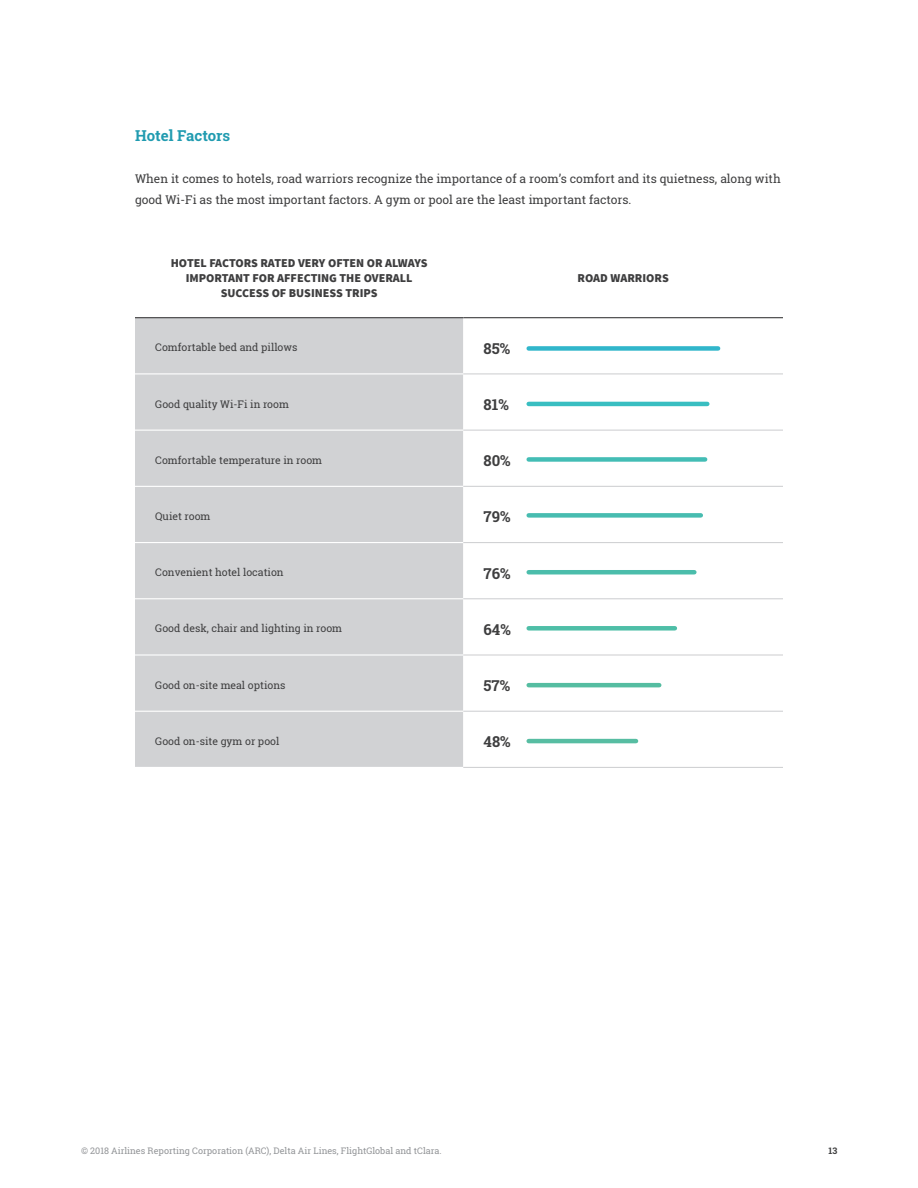
<style>
.page{position:relative;width:918px;height:1188px;background:#fff}
.page>*{position:absolute;margin:0;border:0;box-sizing:border-box;transform-origin:0 0}
.t1{font:700 15px "Roboto Slab";color:#3e3e3f}
.t2{font:700 15px "Roboto Slab";color:#209bb0}
.t3{font:12px/21px "Roboto Slab";color:#3e3e3f}
.t4{font:900 12px/15px "Source Sans Pro";color:#3e3e3f;text-align:center}
.t5{font:10.5px "Roboto Slab";color:#3e3e3f}
.t6{font:9px "Roboto Slab";color:#939598}
.t7{font:700 9px "Roboto Slab";color:#3e3e3f}
</style>
<div class="page">
<div style="left:135px;top:318px;width:328px;height:449px;background:#d1d2d4"></div>
<svg style="left:463px;top:318px;width:320px;height:426px"></svg>
<hr style="left:135px;top:317px;width:328px;height:1px;background:#3e3e3f">
<hr style="left:463px;top:317px;width:320px;height:1px;background:#3e3e3f">
<hr style="left:135px;top:373px;width:328px;height:1px;background:#fff">
<hr style="left:135px;top:430px;width:328px;height:1px;background:#fff">
<hr style="left:135px;top:486px;width:328px;height:1px;background:#fff">
<hr style="left:135px;top:542px;width:328px;height:1px;background:#fff">
<hr style="left:135px;top:598px;width:328px;height:1px;background:#fff">
<hr style="left:135px;top:654px;width:328px;height:2px;background:#fff">
<hr style="left:135px;top:711px;width:328px;height:1px;background:#fff">
<hr style="left:463px;top:373px;width:320px;height:1px;background:#d1d2d4">
<hr style="left:463px;top:430px;width:320px;height:1px;background:#d1d2d4">
<hr style="left:463px;top:486px;width:320px;height:1px;background:#d1d2d4">
<hr style="left:463px;top:542px;width:320px;height:1px;background:#d1d2d4">
<hr style="left:463px;top:598px;width:320px;height:1px;background:#d1d2d4">
<hr style="left:463px;top:654px;width:320px;height:2px;background:#d1d2d4">
<hr style="left:463px;top:711px;width:320px;height:1px;background:#d1d2d4">
<hr style="left:463px;top:767px;width:320px;height:1px;background:#d1d2d4">
<div style="left:529px;top:346px;width:189px;height:5px;background:#31b6cb"></div>
<div style="left:529px;top:457px;width:176px;height:5px;background:#43bdb5"></div>
<div style="left:529px;top:513px;width:172px;height:5px;background:#47bcb0"></div>
<hr style="left:529px;top:570px;width:165px;height:4px;background:#4bbdab">
<div style="left:529px;top:626px;width:146px;height:5px;background:#4ebea7"></div>
<hr style="left:529px;top:683px;width:130px;height:4px;background:#55bda1">
<hr style="left:529px;top:739px;width:107px;height:4px;background:#57bda2">
<hr style="left:529px;top:402px;width:178px;height:4px;background:#39bec1">
<p class="t2" style="left:135px;top:125px;width:97px">Hotel Factors</p>
<p class="t3" style="left:135px;top:168px;width:647px">When it comes to hotels, road warriors recognize the importance of a room’s comfort and its quietness, along with good Wi-Fi as the most important factors. A gym or pool are the least important factors.</p>
<p class="t4" style="left:171px;top:256px;width:258px">HOTEL FACTORS RATED VERY OFTEN OR ALWAYS<br>IMPORTANT FOR AFFECTING THE OVERALL</p>
<p class="t4" style="left:221px;top:286px;width:158px">SUCCESS OF BUSINESS TRIPS</p>
<p class="t5" style="left:155px;top:340px;width:144px">Comfortable bed and pillows</p>
<p class="t1" style="left:484px;top:338px;width:28px">85%</p>
<p class="t5" style="left:155px;top:397px;width:135px">Good quality Wi-Fi in room</p>
<p class="t1" style="left:484px;top:394px;width:27px">81%</p>
<p class="t5" style="left:155px;top:453px;width:168px">Comfortable temperature in room</p>
<p class="t1" style="left:484px;top:450px;width:29px">80%</p>
<p class="t5" style="left:155px;top:509px;width:57px">Quiet room</p>
<p class="t1" style="left:484px;top:507px;width:28px">79%</p>
<p class="t5" style="left:155px;top:565px;width:130px">Convenient hotel location</p>
<p class="t1" style="left:484px;top:563px;width:28px">76%</p>
<p class="t5" style="left:155px;top:621px;width:188px">Good desk, chair and lighting in room</p>
<p class="t1" style="left:484px;top:619px;width:29px">64%</p>
<p class="t5" style="left:155px;top:678px;width:132px">Good on-site meal options</p>
<p class="t1" style="left:484px;top:675px;width:28px">57%</p>
<p class="t5" style="left:155px;top:734px;width:126px">Good on-site gym or pool</p>
<p class="t1" style="left:484px;top:731px;width:29px">48%</p>
<p class="t4" style="left:578px;top:271px;width:93px">ROAD WARRIORS</p>
<p class="t6" style="left:81px;top:1145px;width:362px">© 2018 Airlines Reporting Corporation (ARC), Delta Air Lines, FlightGlobal and tClara.</p>
<p class="t7" style="left:828px;top:1144px;width:10px">13</p>
</div>
